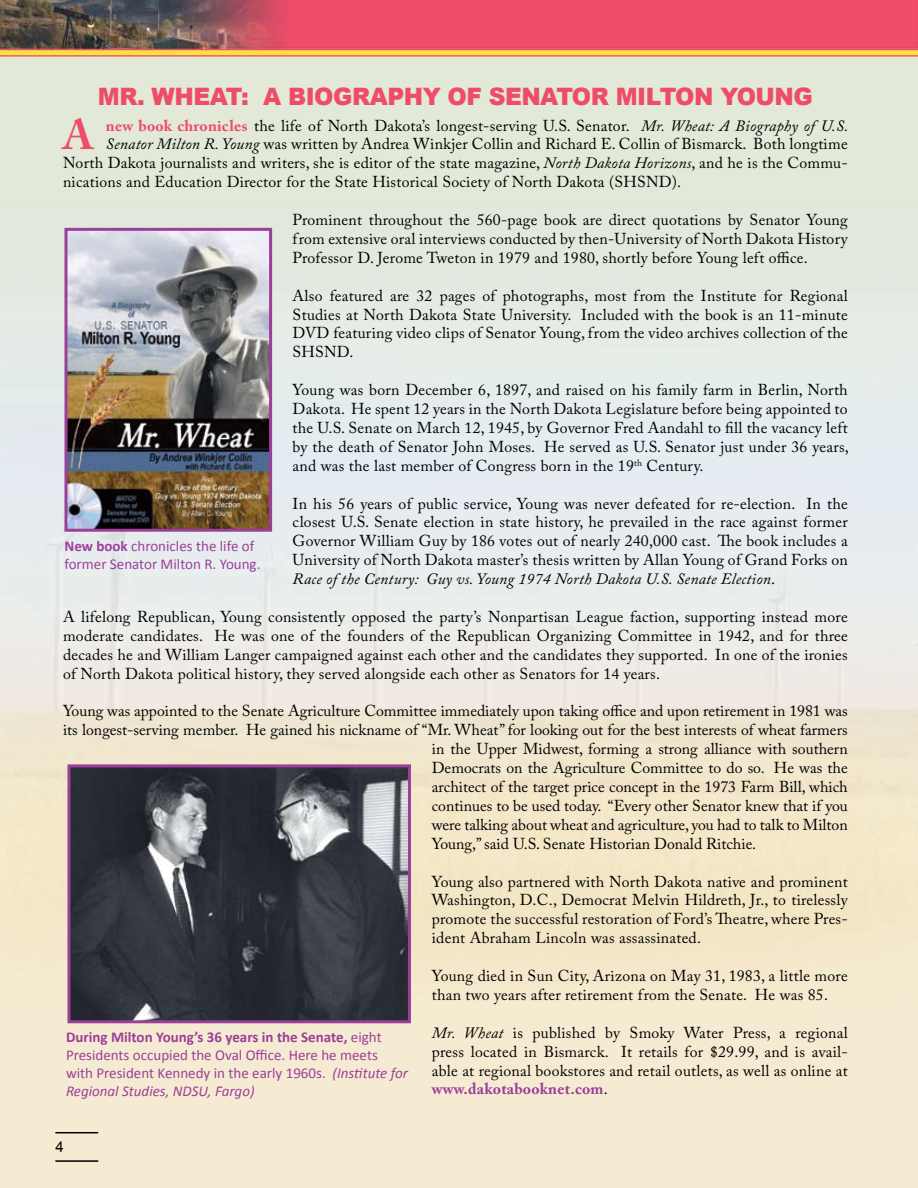
<style>
.page{position:relative;width:918px;height:1188px;background:#fff}
.page>*{position:absolute;margin:0;border:0;box-sizing:border-box;transform-origin:0 0}
.t1{font:700 42.3px "Adobe Caslon Pro";color:#ef4c67}
.t2{font:900 24px "Arial";letter-spacing:-.02em;color:#ef4c67}
.t3{font:15.75px/18.9px "Adobe Caslon Pro";letter-spacing:.015em;color:#000;text-align:justify}
.t4{font:15px/18px "Calibri";color:#9c3f98}
.s1{font-weight:700;color:#ef4c67}
.s2{font-style:italic}
.s3{font-weight:700;color:#9c3f98}
.s4{font-weight:700}
</style>
<div class="page">
<img style="left:0;top:0;width:918px;height:1188px">
<svg style="left:0;top:50px;width:918px;height:5px;background:#fcd746"></svg>
<hr style="left:0;top:49px;width:918px;height:1px;background:#ef4c67">
<hr style="left:0;top:55px;width:918px;height:1px;background:#ef4c67">
<img style="left:71px;top:768px;width:336px;height:251px">
<div style="left:67px;top:764px;width:344px;height:259px;border:3px solid #9c3f98"></div>
<img style="left:63px;top:226px;width:211px;height:307px">
<hr style="left:55px;top:1132px;width:43px;height:1px;background:#000">
<hr style="left:55px;top:1160px;width:43px;height:2px;background:#000">
<h2 class="t2" style="left:98px;top:79px;width:716px">MR. WHEAT: A BIOGRAPHY OF SENATOR MILTON YOUNG</h2>
<h1 class="t1" style="left:63px;top:110px;width:32px">A</h1>
<p class="t3" style="left:106px;top:116px;width:744px"><span class="s1">new book chronicles</span> the life of North Dakota’s longest-serving U.S. Senator. <span class="s2">Mr. Wheat: A Biography of U.S.</span></p>
<p class="t3" style="left:106px;top:135px;width:743px"><span class="s2">Senator Milton R. Young</span> was written by Andrea Winkjer Collin and Richard E. Collin of Bismarck. Both longtime</p>
<p class="t3" style="left:63px;top:153px;width:786px">North Dakota journalists and writers, she is editor of the state magazine, <span class="s2">North Dakota Horizons</span>, and he is the Commu-</p>
<p class="t3" style="left:63px;top:172px;width:620px">nications and Education Director for the State Historical Society of North Dakota (SHSND).</p>
<p class="t3" style="left:293px;top:210px;width:557px">Prominent throughout the 560-page book are direct quotations by Senator Young from extensive oral interviews conducted by then-University of North Dakota History Professor D. Jerome Tweton in 1979 and 1980, shortly before Young left office.</p>
<p class="t3" style="left:293px;top:286px;width:557px">Also featured are 32 pages of photographs, most from the Institute for Regional Studies at North Dakota State University. Included with the book is an 11-minute DVD featuring video clips of Senator Young, from the video archives collection of the SHSND.</p>
<p class="t3" style="left:293px;top:380px;width:558px">Young was born December 6, 1897, and raised on his family farm in Berlin, North Dakota. He spent 12 years in the North Dakota Legislature before being appointed to the U.S. Senate on March 12, 1945, by Governor Fred Aandahl to fill the vacancy left by the death of Senator John Moses. He served as U.S. Senator just under 36 years, and was the last member of Congress born in the 19<sup>th</sup> Century.</p>
<p class="t3" style="left:293px;top:494px;width:557px">In his 56 years of public service, Young was never defeated for re-election. In the closest U.S. Senate election in state history, he prevailed in the race against former Governor William Guy by 186 votes out of nearly 240,000 cast. The book includes a University of North Dakota master’s thesis written by Allan Young of Grand Forks on <span class="s2">Race of the Century: Guy vs. Young 1974 North Dakota U.S. Senate Election</span>.</p>
<p class="t3" style="left:63px;top:607px;width:786px">A lifelong Republican, Young consistently opposed the party’s Nonpartisan League faction, supporting instead more moderate candidates. He was one of the founders of the Republican Organizing Committee in 1942, and for three decades he and William Langer campaigned against each other and the candidates they supported. In one of the ironies of North Dakota political history, they served alongside each other as Senators for 14 years.</p>
<p class="t3" style="left:63px;top:702px;width:786px">Young was appointed to the Senate Agriculture Committee immediately upon taking office and upon retirement in 1981 was</p>
<p class="t3" style="left:63px;top:720px;width:786px">its longest-serving member. He gained his nickname of “Mr. Wheat” for looking out for the best interests of wheat farmers</p>
<p class="t3" style="left:432px;top:739px;width:417px">in the Upper Midwest, forming a strong alliance with southern</p>
<p class="t3" style="left:432px;top:758px;width:417px">Democrats on the Agriculture Committee to do so. He was the</p>
<p class="t3" style="left:432px;top:777px;width:417px">architect of the target price concept in the 1973 Farm Bill, which</p>
<p class="t3" style="left:432px;top:796px;width:417px">continues to be used today. “Every other Senator knew that if you</p>
<p class="t3" style="left:432px;top:815px;width:417px">were talking about wheat and agriculture, you had to talk to Milton</p>
<p class="t3" style="left:432px;top:834px;width:326px">Young,” said U.S. Senate Historian Donald Ritchie.</p>
<p class="t3" style="left:432px;top:872px;width:417px">Young also partnered with North Dakota native and prominent Washington, D.C., Democrat Melvin Hildreth, Jr., to tirelessly promote the successful restoration of Ford’s Theatre, where Pres&shy;ident Abraham Lincoln was assassinated.</p>
<p class="t3" style="left:432px;top:966px;width:417px">Young died in Sun City, Arizona on May 31, 1983, a little more than two years after retirement from the Senate. He was 85.</p>
<p class="t3" style="left:432px;top:1023px;width:417px"><span class="s2">Mr. Wheat</span> is published by Smoky Water Press, a regional press located in Bismarck. It retails for $29.99, and is avail&shy;able at regional bookstores and retail outlets, as well as online at <span class="s3">www.dakotabooknet.com</span>.</p>
<p class="t4" style="left:64px;top:536px;width:198px"><span class="s4">New book</span> chronicles the life of former Senator Milton R. Young.</p>
<p class="t4" style="left:66px;top:1027px;width:344px"><span class="s4">During Milton Young’s 36 years in the Senate,</span> eight Presidents occupied the Oval Office. Here he meets with President Kennedy in the early 1960s. <span class="s2">(Institute for Regional Studies, NDSU, Fargo)</span></p>
</div>
